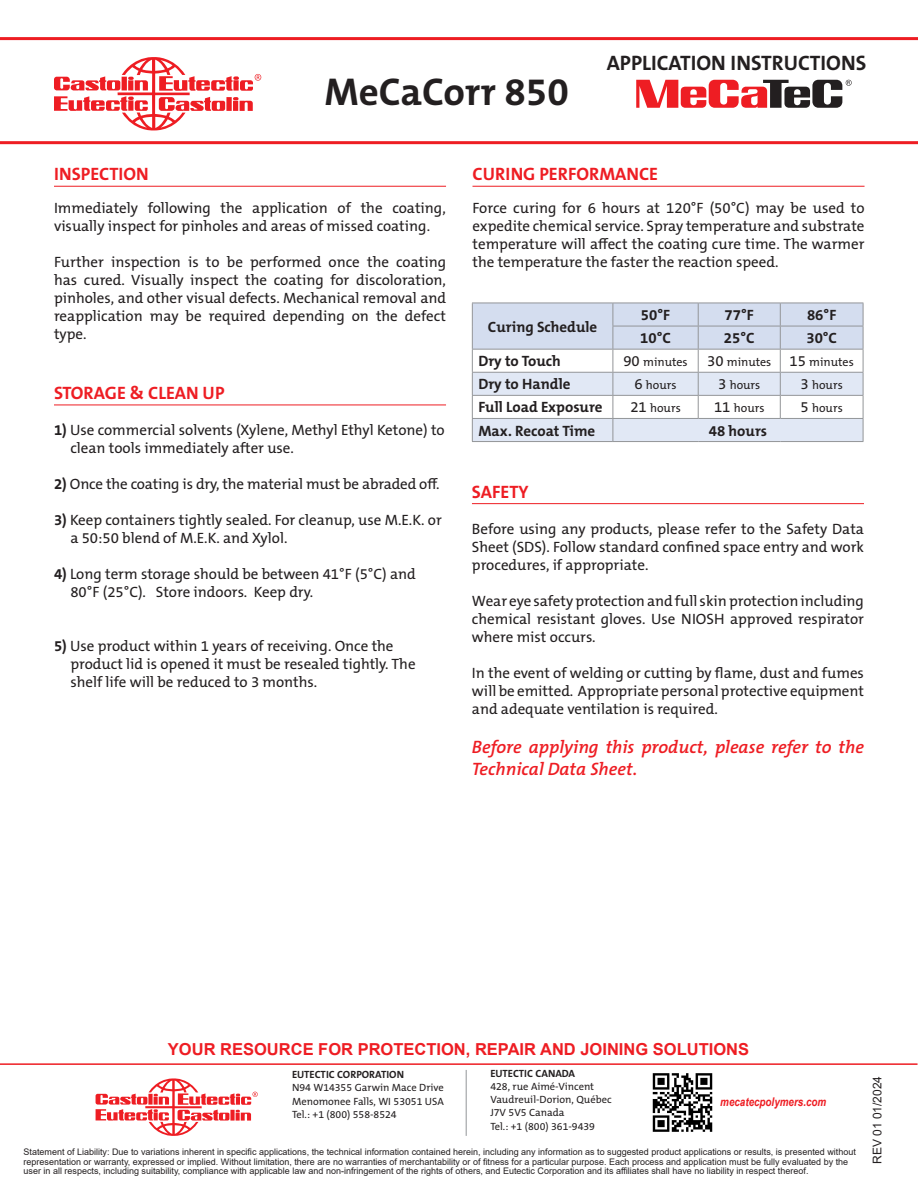
<style>
.page{position:relative;width:918px;height:1188px;background:#fff}
.page>*{position:absolute;margin:0;border:0;box-sizing:border-box;transform-origin:0 0}
.t1{font:700 39px "The Mix B W7";color:#231f20}
.t2{font:700 21px "The Mix B W7";color:#231f20}
.t3{font:italic 600 18px/21.6px "The Mix B W6";color:#ee1d23}
.t4{font:700 18px "The Mix B W7";color:#ee1d23}
.t5{font:700 16.5px "Arial";color:#ee1d23}
.t6{font:15px/18px "The Mix B W5 Plain";color:#231f20;text-align:justify}
.t7{font:700 15px "The Mix B W7";color:#231f20}
.t8{font:12px "The Mix B W5 Plain";color:#231f20}
.t9{font:italic 700 12px "Arial Narrow";color:#ee1d23}
.t10{font:12px "Arial";color:#231f20}
.t11{font:10.5px "The Mix B W5 Plain";color:#231f20}
.t12{font:700 10.5px "The Mix B W7";color:#231f20}
.t13{font:9px/9.8px "Arial";color:#231f20}
.s1{font-family:"The Mix B W7";font-weight:700}
.s2{font-size:15px}
</style>
<div class="page">
<svg style="left:54px;top:57px;width:207px;height:73px"></svg>
<hr style="left:0;top:37px;width:918px;height:3px;background:#ee1d23">
<hr style="left:0;top:141px;width:918px;height:3px;background:#ee1d23">
<svg style="left:636px;top:80px;width:216px;height:28px"></svg>
<hr style="left:54px;top:186px;width:392px;height:1px;background:#ee1d23">
<hr style="left:472px;top:186px;width:393px;height:1px;background:#ee1d23">
<hr style="left:54px;top:405px;width:392px;height:1px;background:#ee1d23">
<hr style="left:472px;top:503px;width:392px;height:1px;background:#ee1d23">
<hr style="left:466px;top:1070px;width:1px;height:66px;background:#939598">
<hr style="left:0;top:1063px;width:918px;height:2px;background:#ee1d23">
<svg style="left:96px;top:1078px;width:162px;height:58px"></svg>
<img style="left:652px;top:1073px;width:61px;height:59px">
<svg style="left:472px;top:303px;width:392px;height:139px"></svg>
<hr style="left:472px;top:441px;width:141px;height:1px;background:#939598">
<hr style="left:613px;top:441px;width:85px;height:1px;background:#939598">
<hr style="left:698px;top:441px;width:82px;height:1px;background:#939598">
<hr style="left:780px;top:441px;width:83px;height:1px;background:#939598">
<h1 class="t1" style="left:324px;top:66px;width:246px">MeCaCorr 850</h1>
<h2 class="t2" style="left:607px;top:49px;width:261px">APPLICATION INSTRUCTIONS</h2>
<p class="t4" style="left:54px;top:162px;width:96px">INSPECTION</p>
<p class="t6" style="left:54px;top:199px;width:394px">Immediately following the application of the coating, visually inspect for pinholes and areas of missed coating.</p>
<p class="t6" style="left:54px;top:253px;width:394px">Further inspection is to be performed once the coating has cured. Visually inspect the coating for discoloration, pinholes, and other visual defects. Mechanical removal and reapplication may be required depending on the defect type.</p>
<p class="t4" style="left:54px;top:381px;width:172px">STORAGE &amp; CLEAN UP</p>
<p class="t6" style="left:54px;top:421px;width:392px"><span class="s1">1)</span> Use commercial solvents (Xylene, Methyl Ethyl Ketone) to</p>
<p class="t6" style="left:70px;top:439px;width:225px">clean tools immediately after use.</p>
<p class="t6" style="left:54px;top:475px;width:387px"><span class="s1">2)</span> Once the coating is dry, the material must be abraded off.</p>
<p class="t6" style="left:54px;top:511px;width:389px"><span class="s1">3)</span> Keep containers tightly sealed. For cleanup, use M.E.K. or</p>
<p class="t6" style="left:70px;top:529px;width:219px">a 50:50 blend of M.E.K. and Xylol.</p>
<p class="t6" style="left:54px;top:565px;width:363px"><span class="s1">4)</span> Long term storage should be between 41°F (5°C) and</p>
<p class="t6" style="left:70px;top:583px;width:244px">80°F (25°C). Store indoors. Keep dry.</p>
<p class="t6" style="left:54px;top:637px;width:341px"><span class="s1">5)</span> Use product within 1 years of receiving. Once the</p>
<p class="t6" style="left:70px;top:655px;width:347px">product lid is opened it must be resealed tightly. The</p>
<p class="t6" style="left:70px;top:673px;width:248px">shelf life will be reduced to 3 months.</p>
<p class="t4" style="left:472px;top:162px;width:187px">CURING PERFORMANCE</p>
<p class="t6" style="left:472px;top:199px;width:394px">Force curing for 6 hours at 120°F (50°C) may be used to expedite chemical service. Spray temperature and substrate temperature will affect the coating cure time. The warmer the temperature the faster the reaction speed.</p>
<p class="t7" style="left:488px;top:317px;width:111px">Curing Schedule</p>
<p class="t7" style="left:641px;top:305px;width:31px">50°F</p>
<p class="t7" style="left:725px;top:305px;width:31px">77°F</p>
<p class="t7" style="left:807px;top:305px;width:31px">86°F</p>
<p class="t7" style="left:640px;top:328px;width:32px">10°C</p>
<p class="t7" style="left:724px;top:328px;width:32px">25°C</p>
<p class="t7" style="left:806px;top:328px;width:32px">30°C</p>
<p class="t7" style="left:478px;top:352px;width:84px">Dry to Touch</p>
<p class="t8" style="left:623px;top:354px;width:66px"><span class="s2">90</span> minutes</p>
<p class="t8" style="left:707px;top:354px;width:66px"><span class="s2">30</span> minutes</p>
<p class="t8" style="left:790px;top:354px;width:66px"><span class="s2">15</span> minutes</p>
<p class="t7" style="left:478px;top:375px;width:94px">Dry to Handle</p>
<p class="t8" style="left:634px;top:378px;width:44px"><span class="s2">6</span> hours</p>
<p class="t8" style="left:718px;top:378px;width:44px"><span class="s2">3</span> hours</p>
<p class="t8" style="left:801px;top:378px;width:44px"><span class="s2">3</span> hours</p>
<p class="t7" style="left:478px;top:398px;width:126px">Full Load Exposure</p>
<p class="t8" style="left:630px;top:401px;width:52px"><span class="s2">21</span> hours</p>
<p class="t8" style="left:714px;top:401px;width:52px"><span class="s2">11</span> hours</p>
<p class="t8" style="left:801px;top:401px;width:44px"><span class="s2">5</span> hours</p>
<p class="t7" style="left:478px;top:421px;width:118px">Max. Recoat Time</p>
<p class="t7" style="left:709px;top:421px;width:60px">48 hours</p>
<p class="t4" style="left:472px;top:480px;width:58px">SAFETY</p>
<p class="t6" style="left:472px;top:520px;width:394px">Before using any products, please refer to the Safety Data Sheet (SDS). Follow standard confined space entry and work procedures, if appropriate.</p>
<p class="t6" style="left:472px;top:592px;width:394px">Wear eye safety protection and full skin protection including chemical resistant gloves. Use NIOSH approved respirator where mist occurs.</p>
<p class="t6" style="left:472px;top:664px;width:394px">In the event of welding or cutting by flame, dust and fumes will be emitted. Appropriate personal protective equipment and adequate ventilation is required.</p>
<p class="t3" style="left:472px;top:737px;width:394px">Before applying this product, please refer to the<br>Technical Data Sheet.</p>
<p class="t5" style="left:168px;top:1038px;width:583px">YOUR RESOURCE FOR PROTECTION, REPAIR AND JOINING SOLUTIONS</p>
<p class="t9" style="left:720px;top:1093px;width:108px">mecatecpolymers.com</p>
<p class="t12" style="left:490px;top:1066px;width:86px">EUTECTIC CANADA</p>
<p class="t11" style="left:490px;top:1080px;width:105px">428, rue Aimé-Vincent</p>
<p class="t11" style="left:490px;top:1093px;width:123px">Vaudreuil-Dorion, Québec</p>
<p class="t11" style="left:490px;top:1106px;width:76px">J7V 5V5 Canada</p>
<p class="t11" style="left:490px;top:1119px;width:106px">Tel.: +1 (800) 361-9439</p>
<p class="t12" style="left:292px;top:1068px;width:113px">EUTECTIC CORPORATION</p>
<p class="t11" style="left:292px;top:1081px;width:153px">N94 W14355 Garwin Mace Drive</p>
<p class="t11" style="left:292px;top:1094px;width:153px">Menomonee Falls, WI 53051 USA</p>
<p class="t11" style="left:292px;top:1108px;width:106px">Tel.: +1 (800) 558-8524</p>
<p class="t13" style="left:24px;top:1147px;width:834px">Statement of Liability: Due to variations inherent in specific applications, the technical information contained herein, including any information as to suggested product applications or results, is presented without representation or warranty, expressed or implied. Without limitation, there are no warranties of merchantability or of fitness for a particular purpose. Each process and application must be fully evaluated by the user in all respects, including suitability, compliance with applicable law and non-infringement of the rights of others, and Eutectic Corporation and its affiliates shall have no liability in respect thereof.</p>
<p class="t10" style="left:869px;top:1164px;width:90px;rotate:-90deg">REV 01 01/2024</p>
</div>
